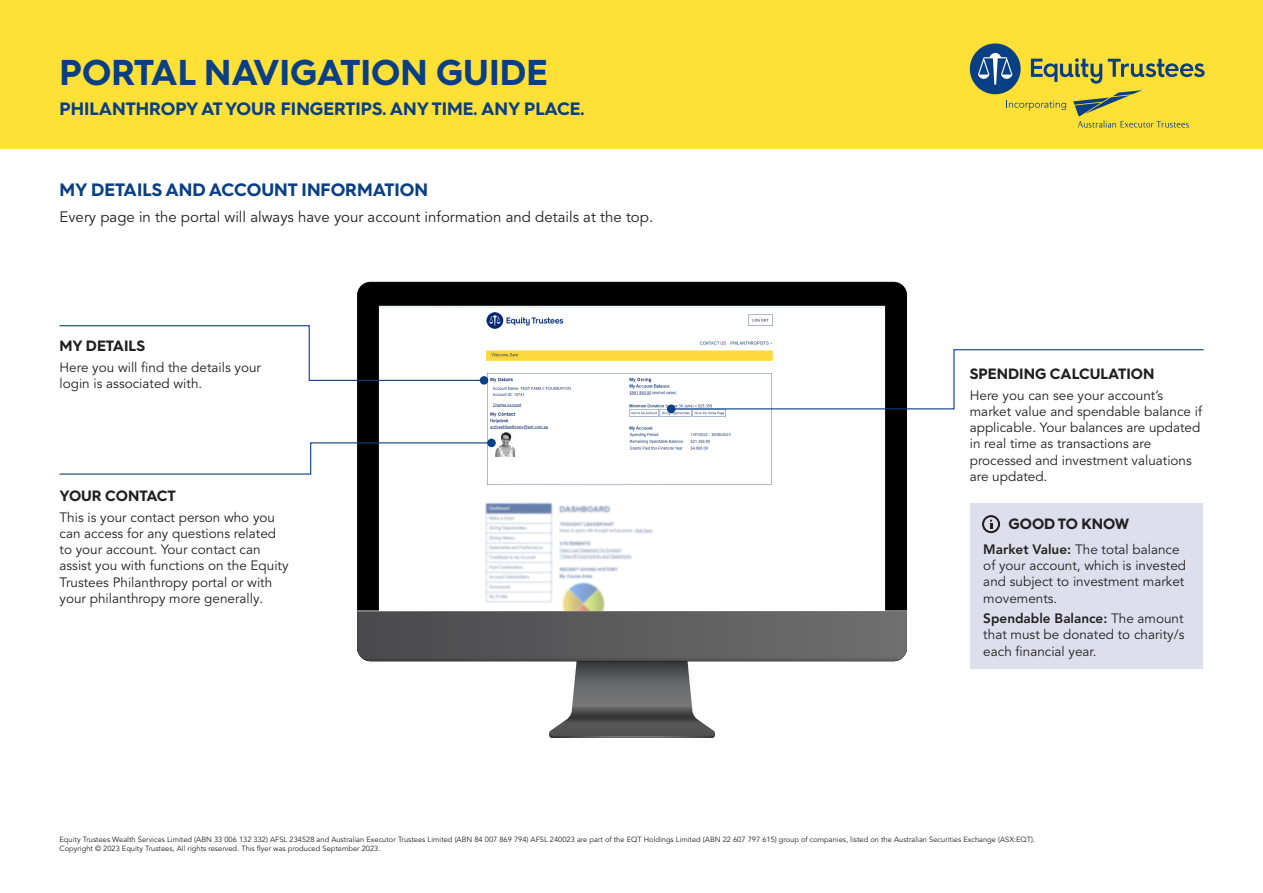
<style>
.page{position:relative;width:1263px;height:893px;background:#fff}
.page>*{position:absolute;margin:0;border:0;box-sizing:border-box;transform-origin:0 0}
.t1{font:700 36px "Hurme Geometric Sans 4";color:#093f84}
.t2{font:700 18px "Hurme Geometric Sans 4";color:#093f84}
.t3{font:15px "Avenir LT Pro";color:#231f20}
.t4{font:700 15px "Hurme Geometric Sans 4";color:#231f20}
.t5{font:13.5px/16.2px "Avenir LT Pro";color:#231f20}
.t6{font:7.5px/9px "Avenir LT Pro";color:#231f20}
.s1{font-weight:800}
</style>
<div class="page">
<div style="left:0;top:0;width:1263px;height:149px;background:#ffe037"></div>
<svg style="left:1031px;top:58px;width:71px;height:26px"></svg>
<svg style="left:1108px;top:59px;width:97px;height:18px"></svg>
<svg style="left:970px;top:43px;width:51px;height:51px"></svg>
<svg style="left:1073px;top:90px;width:116px;height:38px"></svg>
<svg style="left:1006px;top:100px;width:60px;height:11px"></svg>
<div style="left:357px;top:282px;width:550px;height:379px;background:#000;border-radius:13px"></div>
<svg style="left:357px;top:612px;width:550px;height:126px"></svg>
<hr style="left:357px;top:610px;width:550px;height:2px;background:#787878">
<img style="left:380px;top:307px;width:504px;height:303px">
<div style="left:667px;top:405px;width:8px;height:8px;background:#093f84;border-radius:50%"></div>
<svg style="left:671px;top:349px;width:533px;height:61px"></svg>
<div style="left:480px;top:376px;width:8px;height:9px;background:#093f84;border-radius:50%"></div>
<svg style="left:59px;top:325px;width:425px;height:56px"></svg>
<div style="left:970px;top:504px;width:233px;height:165px;background:#dde0ec"></div>
<svg style="left:982px;top:515px;width:18px;height:18px"></svg>
<div style="left:492px;top:431px;width:28px;height:35px;background:#fff"></div>
<img style="left:494px;top:432px;width:22px;height:25px">
<div style="left:487px;top:439px;width:9px;height:8px;background:#093f84;border-radius:50%"></div>
<svg style="left:59px;top:442px;width:434px;height:33px"></svg>
<h1 class="t1" style="left:60px;top:47px;width:490px">PORTAL NAVIGATION GUIDE</h1>
<h2 class="t2" style="left:60px;top:96px;width:526px">PHILANTHROPY AT YOUR FINGERTIPS. ANY TIME. ANY PLACE.</h2>
<h2 class="t2" style="left:60px;top:177px;width:370px">MY DETAILS AND ACCOUNT INFORMATION</h2>
<p class="t3" style="left:60px;top:208px;width:595px">Every page in the portal will always have your account information and details at the top.</p>
<p class="t4" style="left:60px;top:335px;width:87px">MY DETAILS</p>
<p class="t5" style="left:60px;top:359px;width:203px">Here you will find the details your login is associated with.</p>
<p class="t4" style="left:970px;top:363px;width:186px">SPENDING CALCULATION</p>
<p class="t5" style="left:970px;top:387px;width:234px">Here you can see your account’s market value and spendable balance if applicable. Your balances are updated in real time as transactions are processed and investment valuations are updated.</p>
<p class="t4" style="left:60px;top:485px;width:118px">YOUR CONTACT</p>
<p class="t5" style="left:60px;top:509px;width:231px">This is your contact person who you can access for any questions related to your account. Your contact can assist you with functions on the Equity Trustees Philanthropy portal or with your philanthropy more generally.</p>
<p class="t4" style="left:1008px;top:514px;width:122px">GOOD TO KNOW</p>
<p class="t5" style="left:983px;top:542px;width:204px"><span class="s1">Market Value:</span> The total balance of your account, which is invested and subject to investment market movements.</p>
<p class="t5" style="left:983px;top:611px;width:203px;text-align:justify"><span class="s1">Spendable Balance:</span> The amount that must be donated to charity/s each financial year.</p>
<p class="t6" style="left:60px;top:835px;width:977px">Equity Trustees Wealth Services Limited (ABN 33 006 132 332) AFSL 234528 and Australian Executor Trustees Limited (ABN 84 007 869 794) AFSL 240023 are part of the EQT Holdings Limited (ABN 22 607 797 615) group of companies, listed on the Australian Securities Exchange (ASX:EQT).<br>Copyright © 2023 Equity Trustees, All rights reserved. This flyer was produced September 2023.</p>
</div>
